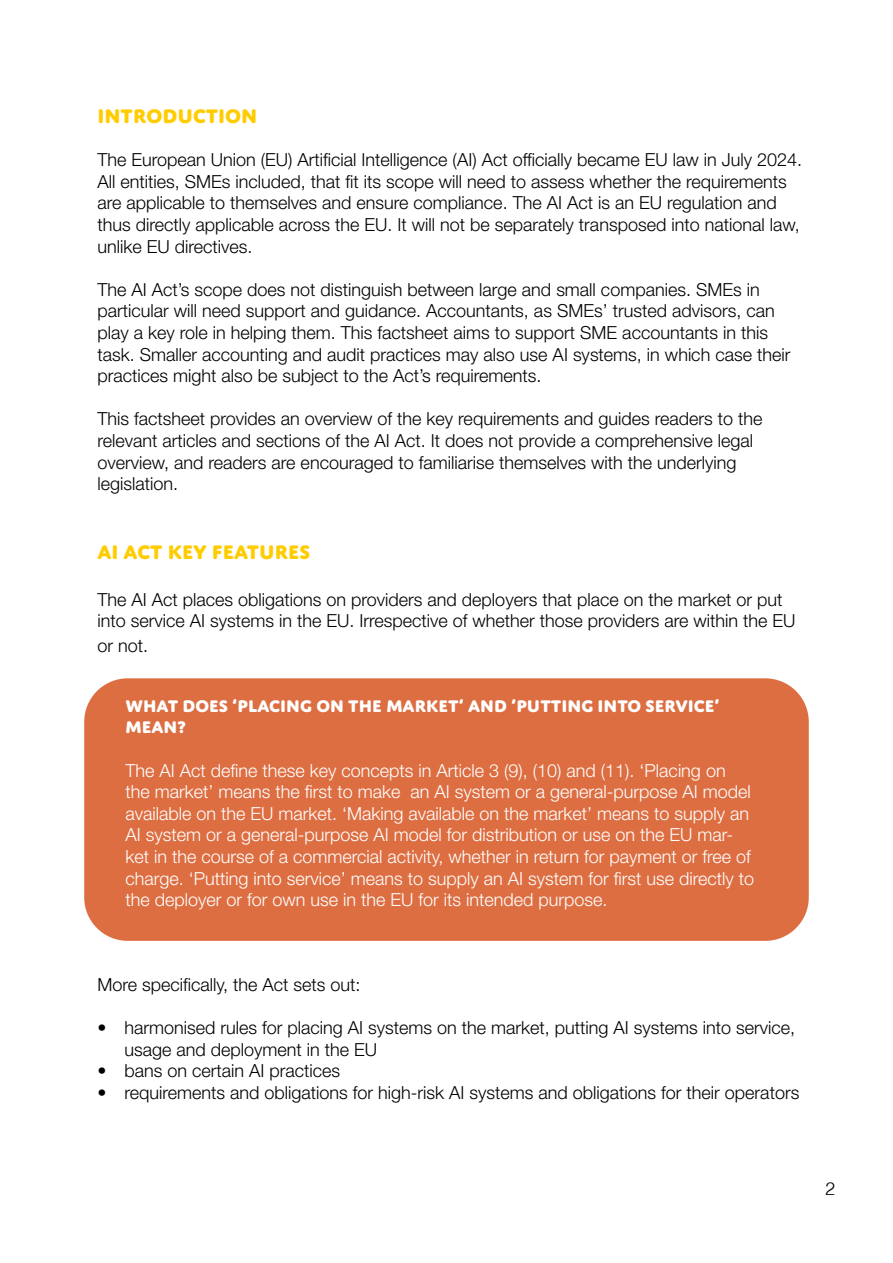
<style>
.page{position:relative;width:893px;height:1263px;background:#fff}
.page>*{position:absolute;margin:0;border:0;box-sizing:border-box;transform-origin:0 0}
.t1{font:800 21px "Domus Titling";color:#fc0}
.t2{font:300 18px/21.6px "Helvetica Neue LT Std";color:#000}
.t3{font:300 18px/21.6px "Helvetica Neue LT Std";color:#fff}
.t4{font:800 18px/21.6px "Domus Titling";color:#fff}
.t5{font:300 18px "Helvetica";color:#000}
</style>
<div class="page">
<div style="left:84px;top:678px;width:725px;height:263px;background:#dd6e42;border-radius:44px"></div>
<p class="t1" style="left:98px;top:103px;width:161px">INTRODUCTION</p>
<p class="t2" style="left:98px;top:149px;width:706px">The European Union (EU) Artificial Intelligence (AI) Act officially became EU law in July 2024.<br>All entities, SMEs included, that fit its scope will need to assess whether the requirements are applicable to themselves and ensure compliance. The AI Act is an EU regulation and thus directly applicable across the EU. It will not be separately transposed into national law, unlike EU directives.</p>
<p class="t2" style="left:98px;top:278px;width:694px">The AI Act’s scope does not distinguish between large and small companies. SMEs in particular will need support and guidance. Accountants, as SMEs’ trusted advisors, can play a key role in helping them. This factsheet aims to support SME accountants in this task. Smaller accounting and audit practices may also use AI systems, in which case their practices might also be subject to the Act’s requirements.</p>
<p class="t2" style="left:98px;top:408px;width:666px">This factsheet provides an overview of the key requirements and guides readers to the relevant articles and sections of the AI Act. It does not provide a comprehensive legal overview, and readers are encouraged to familiarise themselves with the underlying legislation.</p>
<p class="t1" style="left:98px;top:539px;width:214px">AI ACT KEY FEATURES</p>
<p class="t2" style="left:98px;top:588px;width:699px">The AI Act places obligations on providers and deployers that place on the market or put into service AI systems in the EU. Irrespective of whether those providers are within the EU</p>
<p class="t2" style="left:98px;top:635px;width:52px">or not.</p>
<p class="t4" style="left:125px;top:694px;width:596px">WHAT DOES ‘PLACING ON THE MARKET’ AND ‘PUTTING INTO SERVICE’<br>MEAN?</p>
<p class="t3" style="left:125px;top:759px;width:630px">The AI Act define these key concepts in Article 3 (9), (10) and (11). ‘Placing on the market’ means the first to make an AI system or a general-purpose AI model available on the EU market. ‘Making available on the market’ means to supply an AI system or a general-purpose AI model for distribution or use on the EU mar&shy;ket in the course of a commercial activity, whether in return for payment or free of charge. ‘Putting into service’ means to supply an AI system for first use directly to the deployer or for own use in the EU for its intended purpose.</p>
<p class="t2" style="left:98px;top:973px;width:265px">More specifically, the Act sets out:</p>
<p class="t2" style="left:124px;top:1016px;width:672px;text-indent:-27px">• harmonised rules for placing AI systems on the market, putting AI systems into service, usage and deployment in the EU</p>
<p class="t2" style="left:98px;top:1059px;width:244px">• bans on certain AI practices</p>
<p class="t2" style="left:98px;top:1081px;width:703px">• requirements and obligations for high-risk AI systems and obligations for their operators</p>
<p class="t5" style="left:825px;top:1178px;width:12px">2</p>
</div>
